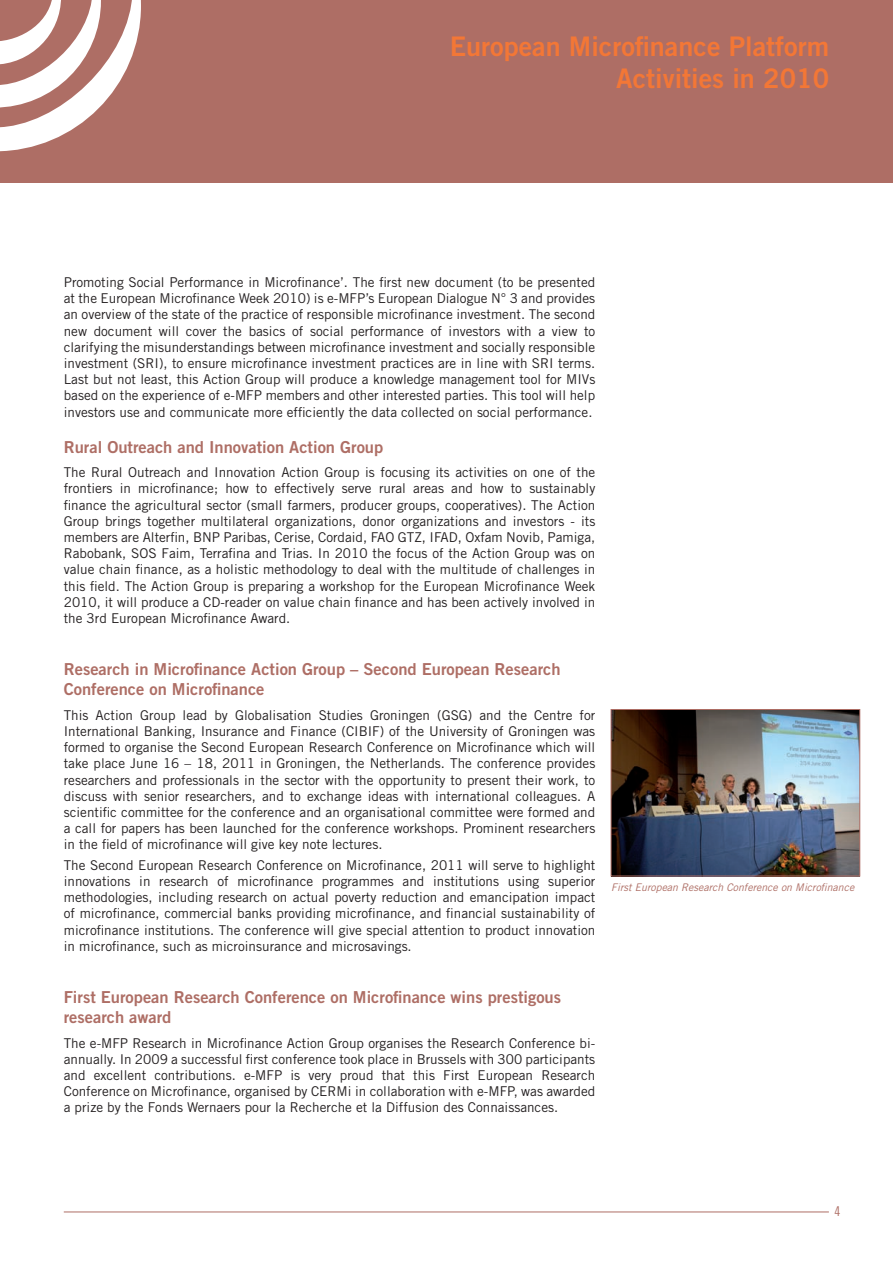
<style>
.page{position:relative;width:893px;height:1263px;background:#fff}
.page>*{position:absolute;margin:0;border:0;box-sizing:border-box;transform-origin:0 0}
.t1{font:27px/32.4px "Trade Gothic Bold Two";color:#f37736;text-align:right}
.t2{font:16.5px/19.8px "Trade Gothic Bold Two";color:#ae6e65}
.t3{font:13.5px/16.2px "Trade Gothic";color:#231f20;text-align:justify}
.t4{font:13.5px "Trade Gothic Cond Eighteen";color:#ae6e65}
.t5{font:italic 10.5px "Trade Gothic";color:#ae6e65}
</style>
<div class="page">
<hr style="left:64px;top:1211px;width:765px;height:1px;background:#ae6e65">
<div style="left:0;top:0;width:893px;height:183px;background:#ae6e65"></div>
<svg style="left:0;top:0;width:141px;height:151px"></svg>
<img style="left:613px;top:711px;width:245px;height:163px">
<div style="left:611px;top:709px;width:249px;height:167px;border:1px solid #ae6e65"></div>
<h1 class="t1" style="left:450px;top:30px;width:381px">European Microfinance Platform<br>Activities in 2010</h1>
<p class="t3" style="left:64px;top:274px;width:533px">Promoting Social Performance in Microfinance’. The first new document (to be presented at the European Microfinance Week 2010) is e-MFP’s European Dialogue N° 3 and provides an overview of the state of the practice of responsible microfinance investment. The second new document will cover the basics of social performance of investors with a view to clarifying the misunderstandings between microfinance investment and socially responsible investment (SRI), to ensure microfinance investment practices are in line with SRI terms.<br>Last but not least, this Action Group will produce a knowledge management tool for MIVs based on the experience of e-MFP members and other interested parties. This tool will help investors use and communicate more efficiently the data collected on social performance.</p>
<p class="t2" style="left:64px;top:436px;width:321px">Rural Outreach and Innovation Action Group</p>
<p class="t3" style="left:64px;top:464px;width:533px">The Rural Outreach and Innovation Action Group is focusing its activities on one of the frontiers in microfinance; how to effectively serve rural areas and how to sustainably finance the agricultural sector (small farmers, producer groups, cooperatives). The Action Group brings together multilateral organizations, donor organizations and investors - its members are Alterfin, BNP Paribas, Cerise, Cordaid, FAO GTZ, IFAD, Oxfam Novib, Pamiga, Rabobank, SOS Faim, Terrafina and Trias. In 2010 the focus of the Action Group was on value chain finance, as a holistic methodology to deal with the multitude of challenges in this field. The Action Group is preparing a workshop for the European Microfinance Week 2010, it will produce a CD-reader on value chain finance and has been actively involved in the 3rd European Microfinance Award.</p>
<p class="t2" style="left:64px;top:659px;width:498px">Research in Microfinance Action Group – Second European Research<br>Conference on Microfinance</p>
<p class="t3" style="left:64px;top:707px;width:533px">This Action Group lead by Globalisation Studies Groningen (GSG) and the Centre for International Banking, Insurance and Finance (CIBIF) of the University of Groningen was formed to organise the Second European Research Conference on Microfinance which will take place June 16 – 18, 2011 in Groningen, the Netherlands. The conference provides researchers and professionals in the sector with the opportunity to present their work, to discuss with senior researchers, and to exchange ideas with international colleagues. A scientific committee for the conference and an organisational committee were formed and a call for papers has been launched for the conference workshops. Prominent researchers in the field of microfinance will give key note lectures.</p>
<p class="t3" style="left:64px;top:857px;width:533px">The Second European Research Conference on Microfinance, 2011 will serve to highlight innovations in research of microfinance programmes and institutions using superior methodologies, including research on actual poverty reduction and emancipation impact of microfinance, commercial banks providing microfinance, and financial sustainability of microfinance institutions. The conference will give special attention to product innovation in microfinance, such as microinsurance and microsavings.</p>
<p class="t2" style="left:64px;top:987px;width:499px">First European Research Conference on Microfinance wins prestigous research award</p>
<p class="t3" style="left:64px;top:1034px;width:533px">The e-MFP Research in Microfinance Action Group organises the Research Conference bi&shy;annually. In 2009 a successful first conference took place in Brussels with 300 participants and excellent contributions. e-MFP is very proud that this First European Research Conference on Microfinance, organised by CERMi in collaboration with e-MFP, was awarded a prize by the Fonds Wernaers pour la Recherche et la Diffusion des Connaissances.</p>
<p class="t5" style="left:611px;top:881px;width:244px">First European Research Conference on Microfinance</p>
<p class="t4" style="left:834px;top:1203px;width:7px">4</p>
</div>
